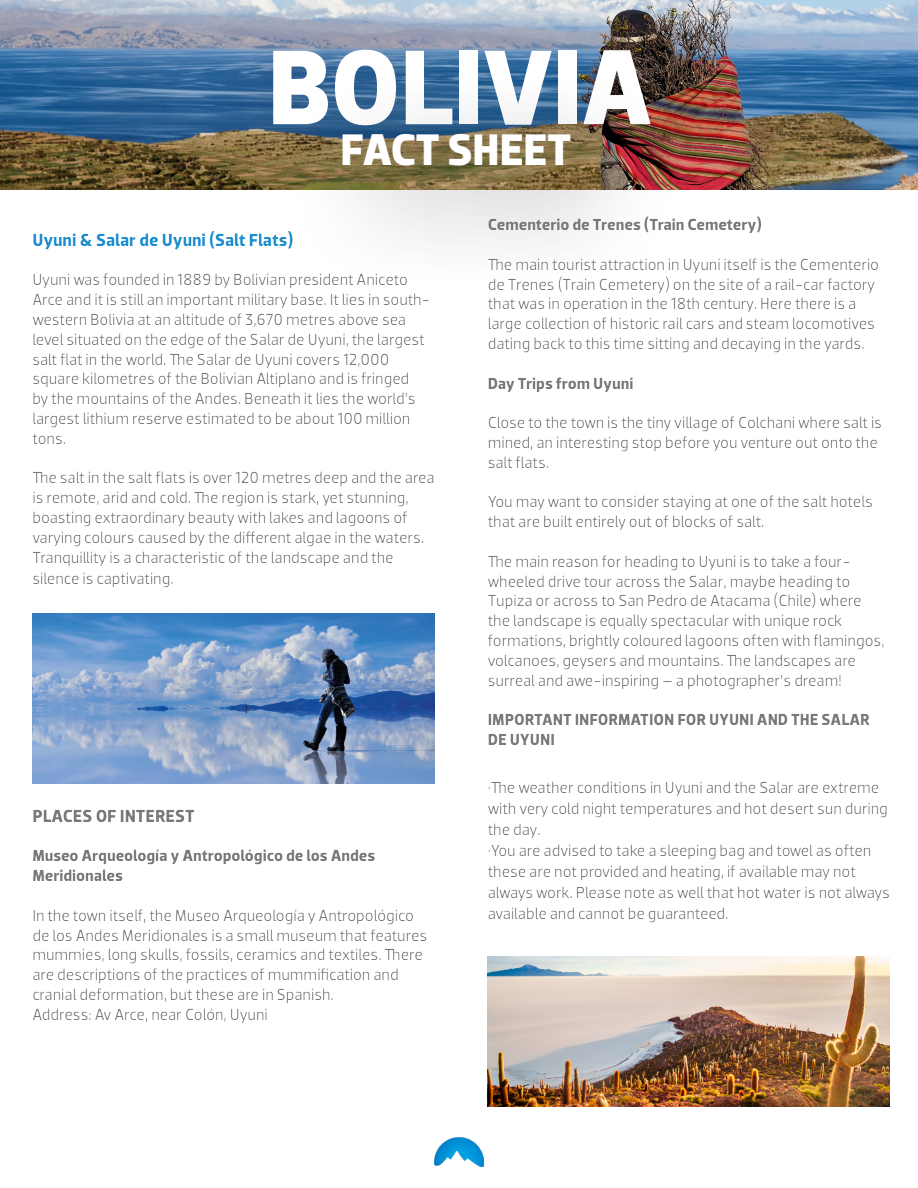
<style>
.page{position:relative;width:918px;height:1188px;background:#fff}
.page>*{position:absolute;margin:0;border:0;box-sizing:border-box;transform-origin:0 0}
.t1{font:700 108px "Dobra";color:#fff}
.t2{font:700 45px "Dobra";color:#fff}
.t3{font:700 18px "Dobra";color:#1e8ece}
.t4{font:700 18px "Dobra";color:#77787b}
.t5{font:16.5px/19.8px "Dobra";color:#77787b}
.t6{font:16.5px/19.8px "Dobra";color:#78797b}
.t7{font:700 16.5px/19.8px "Dobra";letter-spacing:-.005em;color:#77787b}
.t8{font:700 16.5px/19.8px "Dobra";color:#78797b}
</style>
<div class="page">
<img style="left:434px;top:1137px;width:50px;height:29px">
<img style="left:0;top:0;width:918px;height:190px">
<div style="left:191px;top:0;width:535px;height:208px;background:#000;opacity:.17"></div>
<div style="left:284px;top:70px;width:401px;height:219px;background:#000;opacity:.75"></div>
<img style="left:488px;top:957px;width:402px;height:150px">
<img style="left:32px;top:614px;width:403px;height:170px">
<h1 class="t1" style="left:268px;top:24px;width:386px">BOLIVIA</h1>
<h2 class="t2" style="left:341px;top:124px;width:232px">FACT SHEET</h2>
<p class="t3" style="left:32px;top:229px;width:263px">Uyuni &amp; Salar de Uyuni (Salt Flats)</p>
<p class="t6" style="left:32px;top:270px;width:399px">Uyuni was founded in 1889 by Bolivian president Aniceto Arce and it is still an important military base. It lies in south&shy;western Bolivia at an altitude of 3,670 metres above sea level situated on the edge of the Salar de Uyuni, the largest salt flat in the world. The Salar de Uyuni covers 12,000 square kilometres of the Bolivian Altiplano and is fringed<br>by the mountains of the Andes. Beneath it lies the world’s largest lithium reserve estimated to be about 100 million tons.</p>
<p class="t6" style="left:32px;top:468px;width:404px">The salt in the salt flats is over 120 metres deep and the area is remote, arid and cold. The region is stark, yet stunning, boasting extraordinary beauty with lakes and lagoons of varying colours caused by the different algae in the waters.<br>Tranquillity is a characteristic of the landscape and the</p>
<p class="t6" style="left:32px;top:569px;width:143px">silence is captivating.</p>
<p class="t4" style="left:32px;top:805px;width:164px">PLACES OF INTEREST</p>
<p class="t7" style="left:32px;top:846px;width:345px">Museo Arqueología y Antropológico de los Andes<br>Meridionales</p>
<p class="t5" style="left:32px;top:905px;width:397px">In the town itself, the Museo Arqueología y Antropológico de los Andes Meridionales is a small museum that features mummies, long skulls, fossils, ceramics and textiles. There are descriptions of the practices of mummification and cranial deformation, but these are in Spanish.<br>Address: Av Arce, near Colón, Uyuni</p>
<p class="t7" style="left:488px;top:215px;width:276px">Cementerio de Trenes (Train Cemetery)</p>
<p class="t5" style="left:488px;top:254px;width:393px">The main tourist attraction in Uyuni itself is the Cementerio de Trenes (Train Cemetery) on the site of a rail-car factory that was in operation in the 18th century. Here there is a large collection of historic rail cars and steam locomotives dating back to this time sitting and decaying in the yards.</p>
<p class="t7" style="left:488px;top:373px;width:147px">Day Trips from Uyuni</p>
<p class="t5" style="left:488px;top:413px;width:396px">Close to the town is the tiny village of Colchani where salt is mined, an interesting stop before you venture out onto the salt flats.</p>
<p class="t5" style="left:488px;top:492px;width:387px">You may want to consider staying at one of the salt hotels that are built entirely out of blocks of salt.</p>
<p class="t5" style="left:488px;top:551px;width:398px">The main reason for heading to Uyuni is to take a four&shy;wheeled drive tour across the Salar, maybe heading to Tupiza or across to San Pedro de Atacama (Chile) where the landscape is equally spectacular with unique rock formations, brightly coloured lagoons often with flamingos, volcanoes, geysers and mountains. The landscapes are surreal and awe-inspiring – a photographer’s dream!</p>
<p class="t8" style="left:488px;top:710px;width:384px">IMPORTANT INFORMATION FOR UYUNI AND THE SALAR<br>DE UYUNI</p>
<p class="t6" style="left:488px;top:777px;width:402px;line-height:21px">•The weather conditions in Uyuni and the Salar are extreme with very cold night temperatures and hot desert sun during the day.</p>
<p class="t6" style="left:488px;top:840px;width:404px;line-height:21px">•You are advised to take a sleeping bag and towel as often these are not provided and heating, if available may not always work. Please note as well that hot water is not always available and cannot be guaranteed.</p>
</div>
